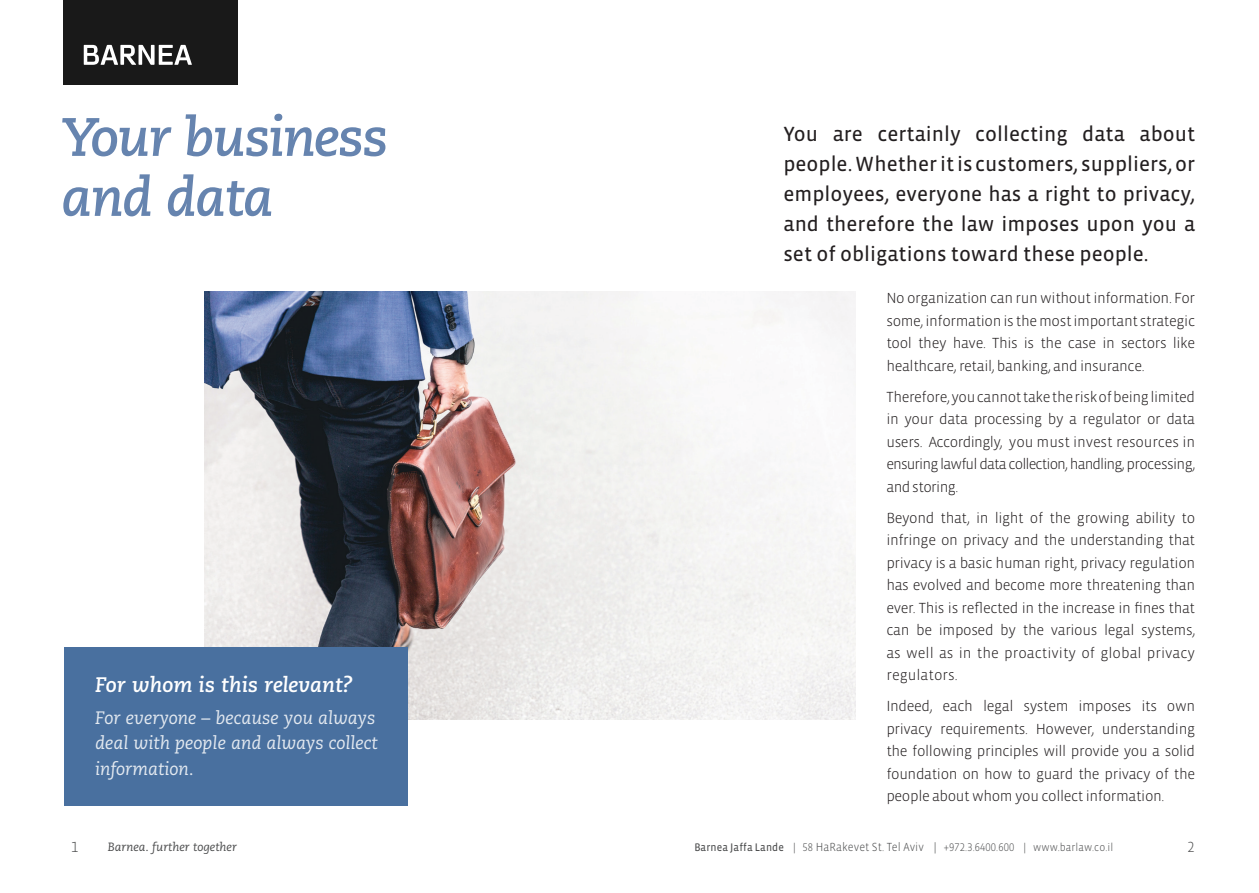
<style>
.page{position:relative;width:1259px;height:893px;background:#fff}
.page>*{position:absolute;margin:0;border:0;box-sizing:border-box;transform-origin:0 0}
.t1{font:italic 700 54px/60px "Caecilia LT Std";letter-spacing:-.03em;color:#6684af}
.t2{font:21px/30px "Vista Sans OTCE";color:#231f20}
.t3{font:italic 700 21px "Caecilia LT Std";color:#fff}
.t4{font:italic 18px/25.5px "Caecilia LT Std";color:#fff}
.t5{font:300 15px/22.5px "Vista Sans";letter-spacing:-.025em;color:#231f20;text-align:justify}
.t6{font:300 15px "Vista Sans Alt";color:#4b4c4d;scale:.93 1}
.t7{font:italic 12px "Caecilia LT Std";color:#4b4c4d}
.t8{font:300 12px "Vista Sans OTCE";letter-spacing:.01em;color:#4b4c4d;scale:.93 1}
.t9{font:300 12px "Vista Sans";color:#4b4c4d;scale:.93 1}
.t10{font:300 11.25px "Vista Sans Alt";letter-spacing:.01em;color:#4b4c4d;scale:.93 1}
.t11{font:300 11.25px "Vista Sans OTCE";letter-spacing:.01em;color:#4b4c4d;scale:.93 1}
.t12{font:11.25px "Vista Sans OTCE";letter-spacing:.01em;color:#4b4c4d;scale:.93 1}
.s1{font-family:"Vista Sans Alt";font-size:11.25px}
</style>
<div class="page">
<img style="left:204px;top:291px;width:651px;height:429px">
<div style="left:64px;top:647px;width:343px;height:158px;background:#49709f"></div>
<div style="left:64px;top:0;width:174px;height:85px;background:#191919"></div>
<svg style="left:84px;top:45px;width:108px;height:20px"></svg>
<h1 class="t1" style="left:61px;top:108px;width:328px">Your business and data</h1>
<h2 class="t3" style="left:95px;top:672px;width:259px">For whom is this relevant?</h2>
<p class="t4" style="left:95px;top:705px;width:284px">For everyone – because you always deal with people and always collect information.</p>
<p class="t6" style="left:71px;top:839px;width:9px">1</p>
<p class="t7" style="left:108px;top:840px;width:131px">Barnea. further together</p>
<h2 class="t2" style="left:877px;top:119px;width:85px">certainly</h2>
<h2 class="t2" style="left:975px;top:119px;width:94px">collecting</h2>
<h2 class="t2" style="left:1082px;top:119px;width:44px">data</h2>
<h2 class="t2" style="left:1139px;top:119px;width:57px">about</h2>
<h2 class="t2" style="left:783px;top:119px;width:413px">You people.Whetheritiscustomers,suppliers,or employees, everyone has a right to privacy, and therefore the law imposes upon you a set of obligations toward these people.</h2>
<h2 class="t2" style="left:832px;top:119px;width:32px">are</h2>
<p class="t5" style="left:886px;top:287px;width:310px">No organization can run without information. For some, information is the most important strategic tool they have. This is the case in sectors like healthcare, retail, banking, and insurance.</p>
<p class="t5" style="left:886px;top:386px;width:310px">Therefore,youcannottaketheriskofbeinglimited in your data processing by a regulator or data users. Accordingly, you must invest resources in ensuring lawful data collection, handling, processing, and storing.</p>
<p class="t5" style="left:886px;top:507px;width:310px">Beyond that, in light of the growing ability to infringe on privacy and the understanding that privacy is a basic human right, privacy regulation has evolved and become more threatening than ever. This is reflected in the increase in fines that can be imposed by the various legal systems, as well as in the proactivity of global privacy regulators.</p>
<p class="t5" style="left:1167px;top:695px;width:30px">own</p>
<p class="t5" style="left:886px;top:695px;width:48px">Indeed,</p>
<p class="t5" style="left:942px;top:695px;width:32px">each</p>
<p class="t5" style="left:983px;top:695px;width:32px">legal</p>
<p class="t5" style="left:1078px;top:695px;width:54px">imposes</p>
<p class="t5" style="left:1141px;top:695px;width:17px">its</p>
<p class="t5" style="left:1023px;top:695px;width:47px">system</p>
<p class="t5" style="left:1102px;top:718px;width:95px">understanding</p>
<p class="t5" style="left:886px;top:718px;width:310px;text-align:left">privacy<br>the following principles will provide you a solid foundation on how to guard the privacy of the people about whom you collect information.</p>
<p class="t5" style="left:940px;top:718px;width:89px">requirements.</p>
<p class="t5" style="left:1035px;top:718px;width:60px">However,</p>
<p class="t12" style="left:694px;top:840px;width:98px">Barnea Jaffa Lande</p>
<p class="t10" style="left:793px;top:841px;width:4px">|</p>
<p class="t8" style="left:802px;top:840px;width:132px"><span class="s1">58</span> HaRakevet St. Tel Aviv</p>
<p class="t9" style="left:933px;top:840px;width:5px">|</p>
<p class="t10" style="left:944px;top:841px;width:77px">+972.3.6400.600</p>
<p class="t10" style="left:1023px;top:841px;width:4px">|</p>
<p class="t11" style="left:1033px;top:840px;width:88px">www.barlaw.co i l.</p>
<p class="t6" style="left:1187px;top:839px;width:9px">2</p>
</div>
